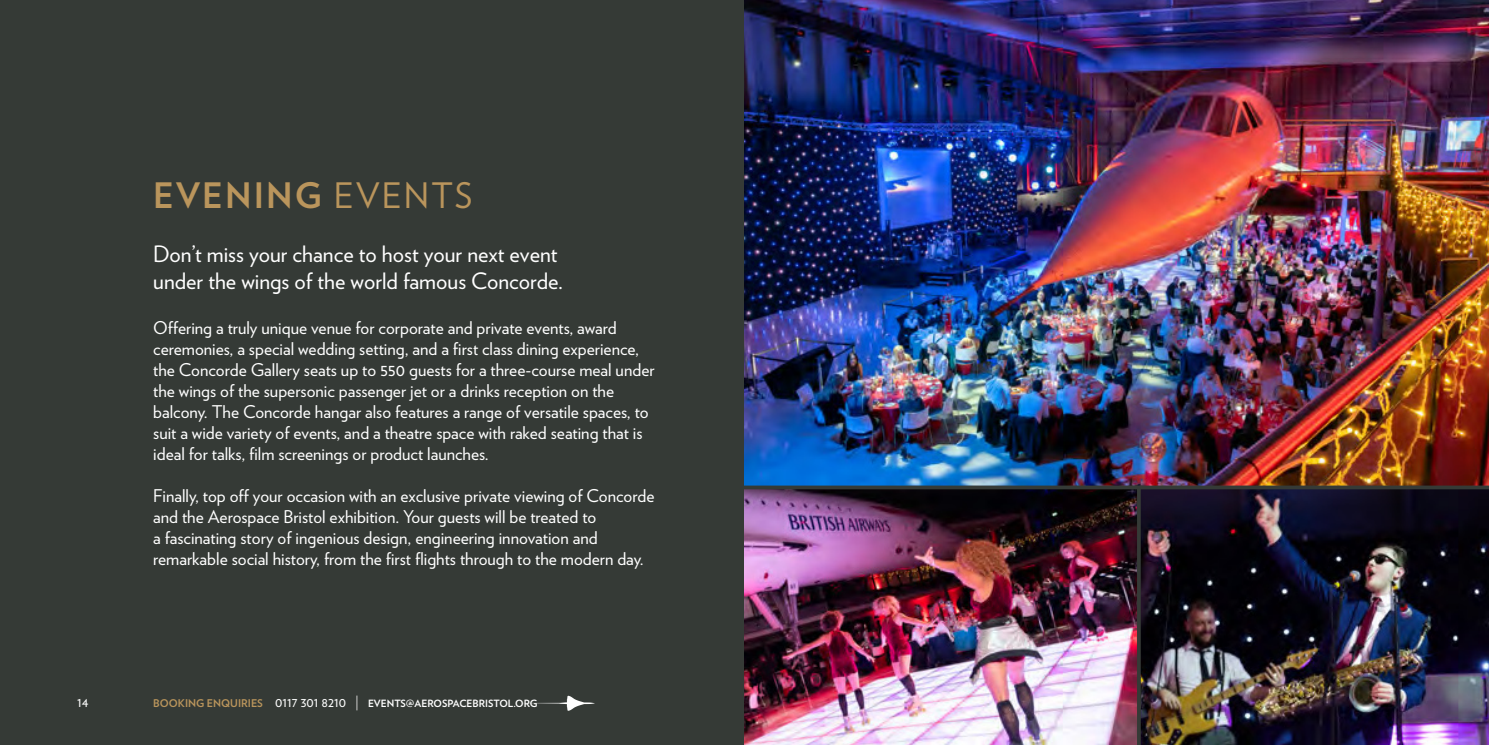
<style>
.page{position:relative;width:1489px;height:745px;background:#fff}
.page>*{position:absolute;margin:0;border:0;box-sizing:border-box;transform-origin:0 0}
.t1{font:700 35px "Verlag";letter-spacing:.06em;color:#ba955c}
.t2{font:22.5px/27px "Verlag";color:#fff}
.t3{font:17.5px/21px "Verlag";color:#fff}
.t4{font:13.75px "Verlag";color:#fff}
.t5{font:700 10px "Verlag";color:#fff}
.s1{font-weight:400}
.s2{font-size:10.62px;color:#ba955c}
.s3{font-weight:400;font-size:13.75px}
.s4{font-weight:300;font-size:15.5px}
</style>
<div class="page">
<div style="left:0;top:0;width:744px;height:744px;background:#353a36"></div>
<svg style="left:559px;top:695px;width:36px;height:15px"></svg>
<hr style="left:472px;top:702px;width:96px;height:1px;background:#fff">
<img style="left:744px;top:0;width:744px;height:485px">
<img style="left:744px;top:489px;width:744px;height:255px">
<svg style="left:744px;top:485px;width:744px;height:4px;background:#383d3e"></svg>
<svg style="left:1136px;top:488px;width:4px;height:256px"></svg>
<p class="t1" style="left:153px;top:168px;width:320px">EVENING <span class="s1">EVENTS</span></p>
<p class="t2" style="left:153px;top:239px;width:411px">Don’t miss your chance to host your next event under the wings of the world famous Concorde.</p>
<p class="t3" style="left:153px;top:316px;width:503px">Offering a truly unique venue for corporate and private events, award ceremonies, a special wedding setting, and a first class dining experience, the Concorde Gallery seats up to 550 guests for a three-course meal under the wings of the supersonic passenger jet or a drinks reception on the balcony. The Concorde hangar also features a range of versatile spaces, to suit a wide variety of events, and a theatre space with raked seating that is ideal for talks, film screenings or product launches.</p>
<p class="t3" style="left:153px;top:484px;width:502px">Finally, top off your occasion with an exclusive private viewing of Concorde and the Aerospace Bristol exhibition. Your guests will be treated to<br>a fascinating story of ingenious design, engineering innovation and remarkable social history, from the first flights through to the modern day.</p>
<p class="t4" style="left:77px;top:691px;width:13px">14</p>
<p class="t5" style="left:153px;top:695px;width:386px"><span class="s2">BOOKING ENQUIRIES</span> <span class="s3">0117 301 8210</span> <span class="s4">|</span> EVENTS@AEROSPACEBRISTOL.ORG</p>
</div>
